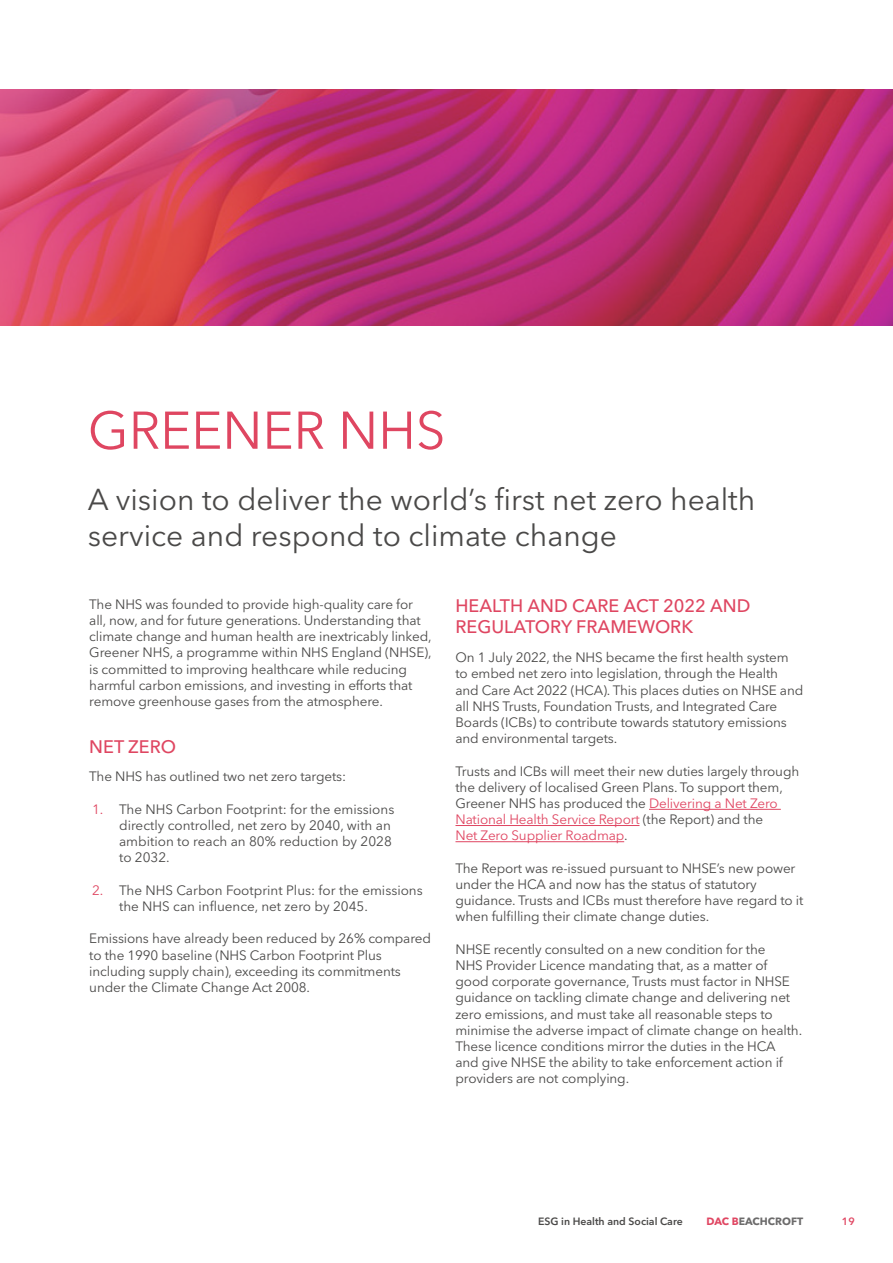
<style>
.page{position:relative;width:893px;height:1263px;background:#fff}
.page>*{position:absolute;margin:0;border:0;box-sizing:border-box;transform-origin:0 0}
.t1{font:52.5px "Avenir Next LT Pro";color:#df4661}
.t2{font:30px/36px "Avenir Next LT Pro";color:#4a4948}
.t3{font:500 18px/21px "Avenir Next LT Pro";color:#df4661}
.t4{font:13.5px/16.2px "Avenir Next LT Pro";letter-spacing:-.01em;color:#4a4948}
.t5{font:600 10.5px "Avenir Next LT Pro";color:#4a4948}
.t6{font:700 10.5px "Avenir Next LT Pro";color:#6c6b6b}
.t7{font:600 10.5px "Avenir Next LT Pro";color:#e04662}
.s1{color:#df4661}
.s2{color:#e04662}
</style>
<div class="page">
<hr style="left:649px;top:809px;width:132px;height:1px;background:#e04662">
<hr style="left:455px;top:825px;width:184px;height:1px;background:#e04662">
<hr style="left:455px;top:841px;width:169px;height:1px;background:#e04662">
<svg style="left:0;top:89px;width:893px;height:236px;background:#c1346b"></svg>
<h1 class="t1" style="left:88px;top:399px;width:359px">GREENER NHS</h1>
<h2 class="t2" style="left:88px;top:482px;width:669px">A vision to deliver the world’s first net zero health service and respond to climate change</h2>
<p class="t4" style="left:89px;top:596px;width:344px">The NHS was founded to provide high-quality care for all, now, and for future generations. Understanding that climate change and human health are inextricably linked, Greener NHS, a programme within NHS England (NHSE), is committed to improving healthcare while reducing harmful carbon emissions, and investing in efforts that remove greenhouse gases from the atmosphere.</p>
<h3 class="t3" style="left:89px;top:736px;width:88px">NET ZERO</h3>
<p class="t4" style="left:89px;top:769px;width:258px">The NHS has outlined two net zero targets:</p>
<p class="t4" style="left:119px;top:801px;width:277px;text-indent:-27px"><span class="s1">1.</span> The NHS Carbon Footprint: for the emissions directly controlled, net zero by 2040, with an ambition to reach an 80% reduction by 2028 to 2032.</p>
<p class="t4" style="left:119px;top:882px;width:305px;text-indent:-27px"><span class="s1">2.</span> The NHS Carbon Footprint Plus: for the emissions the NHS can influence, net zero by 2045.</p>
<p class="t4" style="left:89px;top:931px;width:343px">Emissions have already been reduced by 26% compared to the 1990 baseline (NHS Carbon Footprint Plus including supply chain), exceeding its commitments under the Climate Change Act 2008.</p>
<h3 class="t3" style="left:455px;top:595px;width:296px">HEALTH AND CARE ACT 2022 AND<br>REGULATORY FRAMEWORK</h3>
<p class="t4" style="left:455px;top:649px;width:349px">On 1 July 2022, the NHS became the first health system to embed net zero into legislation, through the Health and Care Act 2022 (HCA). This places duties on NHSE and all NHS Trusts, Foundation Trusts, and Integrated Care Boards (ICBs) to contribute towards statutory emissions and environmental targets.</p>
<p class="t4" style="left:455px;top:763px;width:345px">Trusts and ICBs will meet their new duties largely through the delivery of localised Green Plans. To support them, Greener NHS has produced the <span class="s2">Delivering a Net Zero National Health Service Report</span> (the Report) and the<br><span class="s2">Net Zero Supplier Roadmap</span>.</p>
<p class="t4" style="left:455px;top:860px;width:349px">The Report was re-issued pursuant to NHSE’s new power under the HCA and now has the status of statutory guidance. Trusts and ICBs must therefore have regard to it when fulfilling their climate change duties.</p>
<p class="t4" style="left:455px;top:941px;width:348px">NHSE recently consulted on a new condition for the<br>NHS Provider Licence mandating that, as a matter of good corporate governance, Trusts must factor in NHSE guidance on tackling climate change and delivering net zero emissions, and must take all reasonable steps to minimise the adverse impact of climate change on health.<br>These licence conditions mirror the duties in the HCA and give NHSE the ability to take enforcement action if providers are not complying.</p>
<p class="t5" style="left:538px;top:1215px;width:146px">ESG in Health and Social Care</p>
<p class="t6" style="left:706px;top:1215px;width:98px"><span class="s2">DAC B</span>EACHCROFT</p>
<p class="t7" style="left:842px;top:1215px;width:15px">19</p>
</div>
